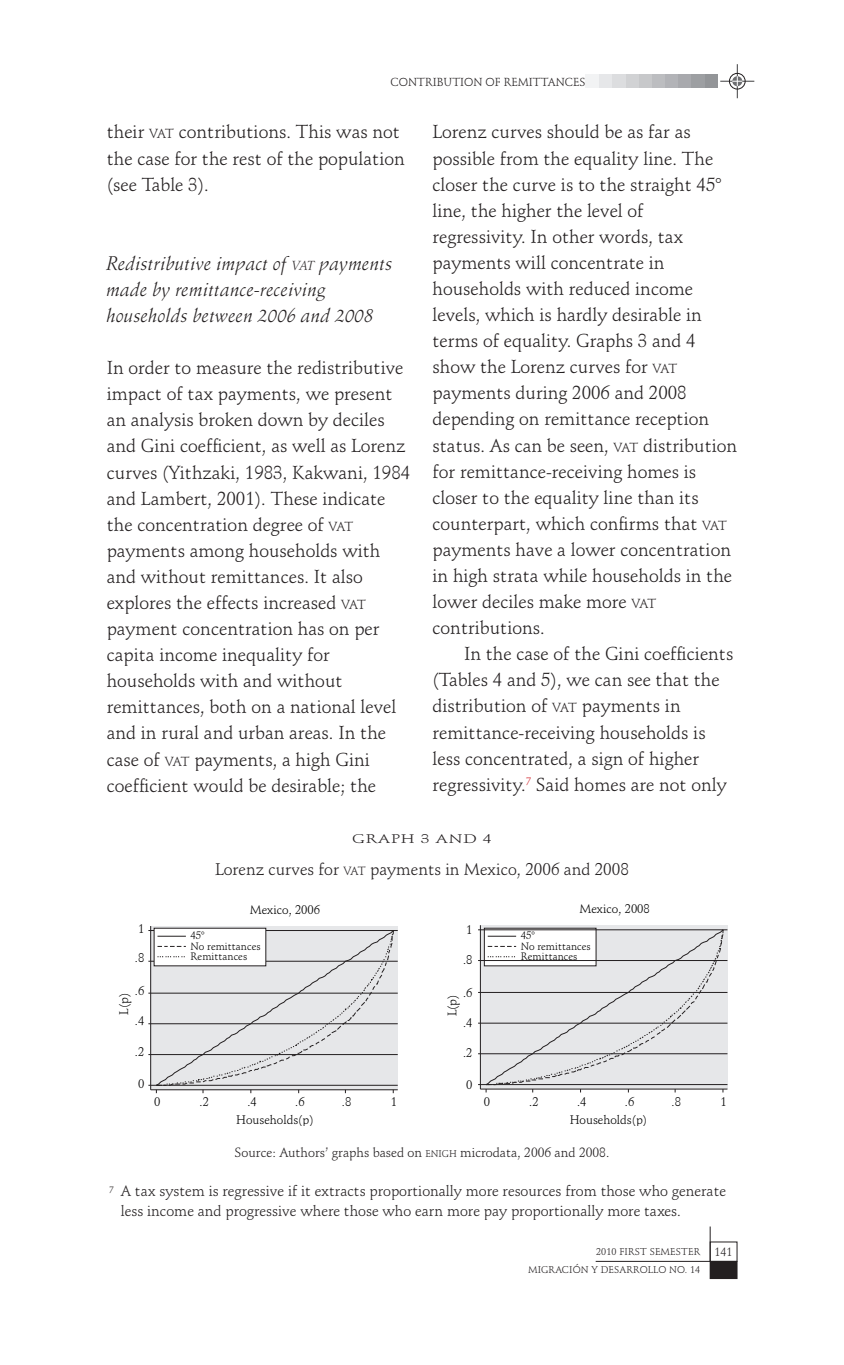
<style>
.page{position:relative;width:844px;height:1365px;background:#fff}
.page>*{position:absolute;margin:0;border:0;box-sizing:border-box;transform-origin:0 0}
.t1{font:italic 19.25px/26.1px "Schneidler BT";color:#231f20}
.t2{font:18.38px/26.1px "Schneidler BT";color:#231f20}
.t3{font:16.62px "Schneidler BT";color:#231f20}
.t4{font:14.88px/19.2px "Schneidler BT";color:#231f20}
.t5{font:13.12px "Schneidler BT";color:#231f20}
.t6{font:12.25px "Schneidler BT";color:#000}
.t7{font:12.25px "Schneidler BT";color:#231f20;scale:1.4 1}
.t8{font:11.72px "Schneidler BT";color:#231f20}
.t9{font:11.38px "Schneidler BT";color:#231f20}
.t10{font:10.5px/11.4px "Schneidler BT";color:#000}
.t11{font:9.62px/18.2px "Schneidler BT";letter-spacing:.01em;color:#231f20;text-align:right}
.s1{font-size:12.78px}
.s2{font-size:11.72px}
.s3{font-size:9.62px}
</style>
<div class="page">
<div style="left:709px;top:1241px;width:28px;height:20px;border:1px solid #231f20"></div>
<div style="left:710px;top:1261px;width:26px;height:17px;background:#231f20"></div>
<div style="left:709px;top:1261px;width:28px;height:17px;border:1px solid #231f20"></div>
<hr style="left:595px;top:1260px;width:141px;height:1px;background:#231f20">
<hr style="left:709px;top:1226px;width:1px;height:35px;background:#231f20">
<div style="left:703px;top:74px;width:14px;height:14px;background:#939598"></div>
<div style="left:690px;top:74px;width:14px;height:14px;background:#9d9fa2"></div>
<div style="left:677px;top:74px;width:13px;height:14px;background:#a8a9ad"></div>
<div style="left:664px;top:74px;width:13px;height:14px;background:#b2b3b7"></div>
<div style="left:651px;top:74px;width:13px;height:14px;background:#bcbdc0"></div>
<div style="left:638px;top:74px;width:13px;height:14px;background:#c7c8ca"></div>
<div style="left:625px;top:74px;width:13px;height:14px;background:#d1d2d4"></div>
<div style="left:611px;top:74px;width:14px;height:14px;background:#dcdddf"></div>
<div style="left:598px;top:74px;width:14px;height:14px;background:#e6e7e9"></div>
<div style="left:585px;top:74px;width:13px;height:14px;background:#f2f3f4"></div>
<hr style="left:736px;top:64px;width:1px;height:34px;background:#3e3e3f">
<hr style="left:720px;top:81px;width:34px;height:1px;background:#3e3e3f">
<div style="left:729px;top:73px;width:16px;height:16px;border:1px solid #231f20;border-radius:50%"></div>
<svg style="left:732px;top:76px;width:10px;height:10px"></svg>
<svg style="left:480px;top:925px;width:247px;height:164px;fill:#e6e7e9"></svg>
<svg style="left:151px;top:925px;width:246px;height:164px"></svg>
<hr style="left:151px;top:1084px;width:246px;height:1px;background:#231f20">
<hr style="left:151px;top:1054px;width:246px;height:1px;background:#231f20">
<hr style="left:151px;top:1023px;width:246px;height:1px;background:#231f20">
<hr style="left:151px;top:992px;width:246px;height:1px;background:#231f20">
<hr style="left:151px;top:960px;width:246px;height:1px;background:#231f20">
<hr style="left:151px;top:930px;width:246px;height:1px;background:#231f20">
<hr style="left:150px;top:925px;width:1px;height:164px;background:#231f20">
<hr style="left:151px;top:1089px;width:246px;height:1px;background:#231f20">
<svg style="left:148px;top:929px;width:246px;height:164px"></svg>
<hr style="left:480px;top:1084px;width:247px;height:1px;background:#231f20">
<hr style="left:480px;top:1053px;width:247px;height:1px;background:#231f20">
<hr style="left:480px;top:1022px;width:247px;height:1px;background:#231f20">
<hr style="left:480px;top:992px;width:247px;height:1px;background:#231f20">
<hr style="left:480px;top:960px;width:247px;height:1px;background:#231f20">
<hr style="left:480px;top:929px;width:247px;height:1px;background:#231f20">
<hr style="left:480px;top:925px;width:1px;height:163px;background:#231f20">
<hr style="left:480px;top:1088px;width:247px;height:1px;background:#231f20">
<svg style="left:478px;top:929px;width:245px;height:163px"></svg>
<p class="t9" style="left:390px;top:75px;width:17px">Contrib</p>
<p class="t9" style="left:443px;top:75px;width:18px">ution</p>
<p class="t9" style="left:485px;top:75px;width:35px">of Remittances</p>
<p class="t2" style="left:107px;top:119px;width:299px">their <span class="s1">vat</span> contributions. This was not the case for the rest of the population (see Table 3).</p>
<p class="t2" style="left:432px;top:119px;width:306px">Lorenz curves should be as far as possible from the equality line. The closer the curve is to the straight 45° line, the higher the level of regressivity. In other words, tax payments will concentrate in households with reduced income levels, which is hardly desirable in terms of equality. Graphs 3 and 4 show the Lorenz curves for <span class="s1">vat </span>payments during 2006 and 2008 depending on remittance reception status. As can be seen, <span class="s1">vat</span> distribution for remittance-receiving homes is closer to the equality line than its counterpart, which confirms that <span class="s1">vat </span>payments have a lower concentration in high strata while households in the lower deciles make more <span class="s1">vat </span>contributions.</p>
<p class="t2" style="left:432px;top:640px;width:302px;text-indent:31px">In the case of the Gini coefficients (Tables 4 and 5), we can see that the distribution of <span class="s1">vat</span> payments in remittance-receiving households is less concentrated, a sign of higher regressivity.<sup>7</sup> Said homes are not only</p>
<p class="t1" style="left:107px;top:250px;width:287px">Redistributive impact of <span class="s1">vat</span> payments made by remittance-receiving households between 2006 and 2008</p>
<p class="t2" style="left:107px;top:355px;width:305px">In order to measure the redistributive impact of tax payments, we present an analysis broken down by deciles and Gini coefficient, as well as Lorenz curves (Yithzaki, 1983, Kakwani, 1984 and Lambert, 2001). These indicate the concentration degree of <span class="s1">vat </span>payments among households with and without remittances. It also explores the effects increased <span class="s1">vat </span>payment concentration has on per capita income inequality for households with and without remittances, both on a national level and in rural and urban areas. In the case of <span class="s1">vat</span> payments, a high Gini coefficient would be desirable; the</p>
<p class="t7" style="left:352px;top:831px;width:20px">Graph</p>
<p class="t7" style="left:421px;top:831px;width:22px">3 and</p>
<p class="t7" style="left:483px;top:831px;width:8px">4</p>
<p class="t3" style="left:215px;top:858px;width:415px">Lorenz curves for <span class="s2">vat</span> payments in Mexico, 2006 and 2008</p>
<p class="t6" style="left:250px;top:902px;width:72px">Mexico, 2006</p>
<p class="t6" style="left:579px;top:901px;width:72px">Mexico, 2008</p>
<p class="t6" style="left:138px;top:920px;width:8px">1</p>
<p class="t6" style="left:135px;top:950px;width:11px">.8</p>
<p class="t10" style="left:190px;top:929px;width:72px">45°<br>No remittances</p>
<p class="t10" style="left:190px;top:950px;width:58px">Remittances</p>
<p class="t6" style="left:466px;top:922px;width:8px">1</p>
<p class="t6" style="left:463px;top:952px;width:11px">.8</p>
<p class="t10" style="left:520px;top:929px;width:72px">45°<br>No remittances</p>
<p class="t10" style="left:520px;top:950px;width:58px">Remittances</p>
<p class="t6" style="left:135px;top:983px;width:11px">.6</p>
<p class="t6" style="left:116px;top:1014px;width:23px;rotate:-90deg">L(p)</p>
<p class="t6" style="left:135px;top:1013px;width:11px">.4</p>
<p class="t6" style="left:463px;top:985px;width:11px">.6</p>
<p class="t6" style="left:444px;top:1016px;width:23px;rotate:-90deg">L(p)</p>
<p class="t6" style="left:463px;top:1014px;width:11px">.4</p>
<p class="t6" style="left:135px;top:1043px;width:11px">.2</p>
<p class="t6" style="left:463px;top:1045px;width:11px">.2</p>
<p class="t6" style="left:138px;top:1075px;width:8px">0</p>
<p class="t6" style="left:466px;top:1077px;width:8px">0</p>
<p class="t6" style="left:154px;top:1093px;width:8px">0</p>
<p class="t6" style="left:199px;top:1093px;width:11px">.2</p>
<p class="t6" style="left:247px;top:1093px;width:11px">.4</p>
<p class="t6" style="left:295px;top:1093px;width:11px">.6</p>
<p class="t6" style="left:342px;top:1093px;width:11px">.8</p>
<p class="t6" style="left:391px;top:1093px;width:8px">1</p>
<p class="t6" style="left:236px;top:1111px;width:79px">Households(p)</p>
<p class="t6" style="left:483px;top:1094px;width:8px">0</p>
<p class="t6" style="left:529px;top:1094px;width:11px">.2</p>
<p class="t6" style="left:577px;top:1094px;width:11px">.4</p>
<p class="t6" style="left:624px;top:1094px;width:11px">.6</p>
<p class="t6" style="left:671px;top:1094px;width:11px">.8</p>
<p class="t6" style="left:720px;top:1094px;width:8px">1</p>
<p class="t6" style="left:569px;top:1112px;width:79px">Households(p)</p>
<p class="t5" style="left:234px;top:1144px;width:376px">Source: Authors’ graphs based on <span class="s3">ENIGH</span> microdata, 2006 and 2008.</p>
<p class="t4" style="left:121px;top:1181px;width:606px;text-indent:-14px"><sup>7</sup> A tax system is regressive if it extracts proportionally more resources from those who generate less income and progressive where those who earn more pay proportionally more taxes.</p>
<p class="t11" style="left:528px;top:1242px;width:174px">2010 FIRST SEMESTER<br>MIGRACIÓN Y DESARROLLO NO. 14</p>
<p class="t8" style="left:714px;top:1244px;width:20px">141</p>
</div>
